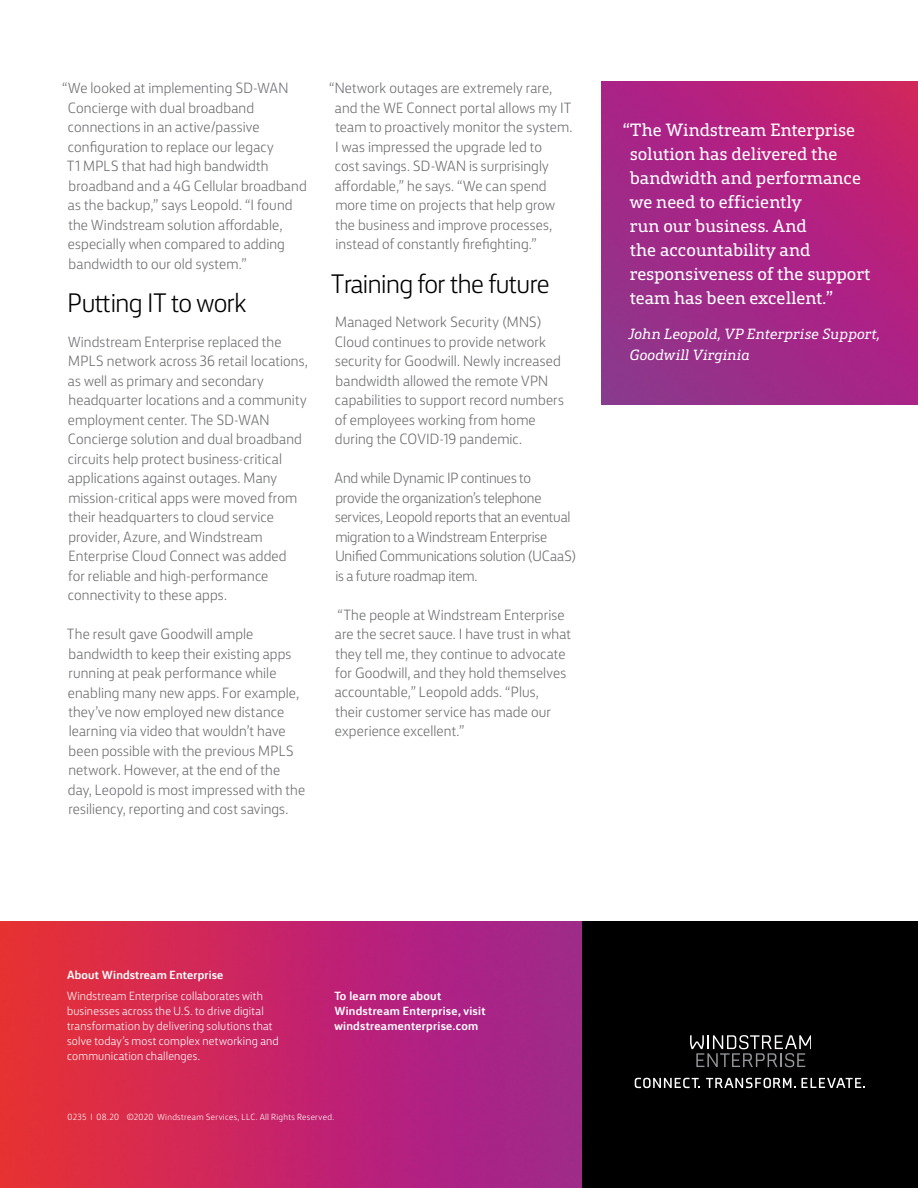
<style>
.page{position:relative;width:918px;height:1188px;background:#fff}
.page>*{position:absolute;margin:0;border:0;box-sizing:border-box;transform-origin:0 0}
.t1{font:300 27px "FS Silas Sans";letter-spacing:-.02em;color:#000}
.t2{font:18px/24px "FS Silas Slab";color:#fff}
.t3{font:300 15px/19.5px "FS Silas Sans";letter-spacing:.005em;color:#6d6e71}
.t4{font:300 15px/19.5px "FS Silas Sans";letter-spacing:-.015em;color:#6d6e71}
.t5{font:italic 15px/21px "FS Silas Slab";letter-spacing:.01em;color:#fff}
.t6{font:300 12px/15px "FS Silas Sans";letter-spacing:.015em;color:#fff}
.t7{font:700 12px/15px "FS Silas Sans";letter-spacing:.02em;color:#fff}
.t8{font:300 9px "FS Silas Sans";letter-spacing:.035em;color:#fff}
</style>
<div class="page">
<img style="left:0;top:922px;width:583px;height:266px">
<div style="left:583px;top:922px;width:335px;height:266px;background:#000"></div>
<svg style="left:690px;top:1035px;width:121px;height:32px"></svg>
<svg style="left:635px;top:1078px;width:65px;height:10px"></svg>
<svg style="left:706px;top:1078px;width:89px;height:10px"></svg>
<svg style="left:801px;top:1078px;width:64px;height:10px"></svg>
<img style="left:601px;top:81px;width:317px;height:324px">
<p class="t3" style="left:67px;top:77px;width:241px;text-indent:-5px">“We looked at implementing SD-WAN Concierge with dual broadband connections in an active/passive configuration to replace our legacy<br>T1 MPLS that had high bandwidth broadband and a 4G Cellular broadband as the backup,” says Leopold. “I found the Windstream solution affordable, especially when compared to adding bandwidth to our old system.”</p>
<h1 class="t1" style="left:68px;top:282px;width:181px">Putting IT to work</h1>
<p class="t3" style="left:68px;top:330px;width:241px">Windstream Enterprise replaced the MPLS network across 36 retail locations, as well as primary and secondary headquarter locations and a community employment center. The SD-WAN Concierge solution and dual broadband circuits help protect business-critical applications against outages. Many mission-critical apps were moved from their headquarters to cloud service provider, Azure, and Windstream Enterprise Cloud Connect was added<br>for reliable and high-performance connectivity to these apps.</p>
<p class="t3" style="left:67px;top:623px;width:240px">The result gave Goodwill ample bandwidth to keep their existing apps running at peak performance while enabling many new apps. For example, they’ve now employed new distance learning via video that wouldn’t have been possible with the previous MPLS network. However, at the end of the day, Leopold is most impressed with the resiliency, reporting and cost savings.</p>
<p class="t3" style="left:335px;top:77px;width:239px;text-indent:-6px">“Network outages are extremely rare, and the WE Connect portal allows my IT team to proactively monitor the system.<br>I was impressed the upgrade led to<br>cost savings. SD-WAN is surprisingly affordable,” he says. “We can spend more time on projects that help grow the business and improve processes, instead of constantly firefighting.”</p>
<h1 class="t1" style="left:331px;top:263px;width:221px">Training for the future</h1>
<p class="t3" style="left:335px;top:311px;width:230px">Managed Network Security (MNS)<br>Cloud continues to provide network security for Goodwill. Newly increased bandwidth allowed the remote VPN capabilities to support record numbers of employees working from home during the COVID-19 pandemic.</p>
<p class="t4" style="left:334px;top:467px;width:244px">And while Dynamic IP continues to provide the organization’s telephone services, Leopold reports that an eventual migration to a Windstream Enterprise Unified Communications solution (UCaaS) is a future roadmap item.</p>
<p class="t3" style="left:335px;top:603px;width:238px">“The people at Windstream Enterprise are the secret sauce. I have trust in what they tell me, they continue to advocate for Goodwill, and they hold themselves accountable,” Leopold adds. “Plus,<br>their customer service has made our experience excellent.”</p>
<p class="t2" style="left:629px;top:117px;width:243px;text-indent:-7px">“The Windstream Enterprise solution has delivered the bandwidth and performance we need to efficiently<br>run our business. And<br>the accountability and responsiveness of the support team has been excellent.”</p>
<p class="t5" style="left:628px;top:322px;width:253px">John Leopold, VP Enterprise Support,<br>Goodwill Virginia</p>
<p class="t7" style="left:67px;top:966px;width:158px">About Windstream Enterprise</p>
<p class="t6" style="left:67px;top:988px;width:213px">Windstream Enterprise collaborates with businesses across the U.S. to drive digital transformation by delivering solutions that solve today’s most complex networking and communication challenges.</p>
<p class="t7" style="left:334px;top:988px;width:153px">To learn more about<br>Windstream Enterprise, visit windstreamenterprise.com</p>
<p class="t8" style="left:68px;top:1111px;width:268px">0235 I 08.20 ©2020 Windstream Services, LLC. All Rights Reserved.</p>
</div>
